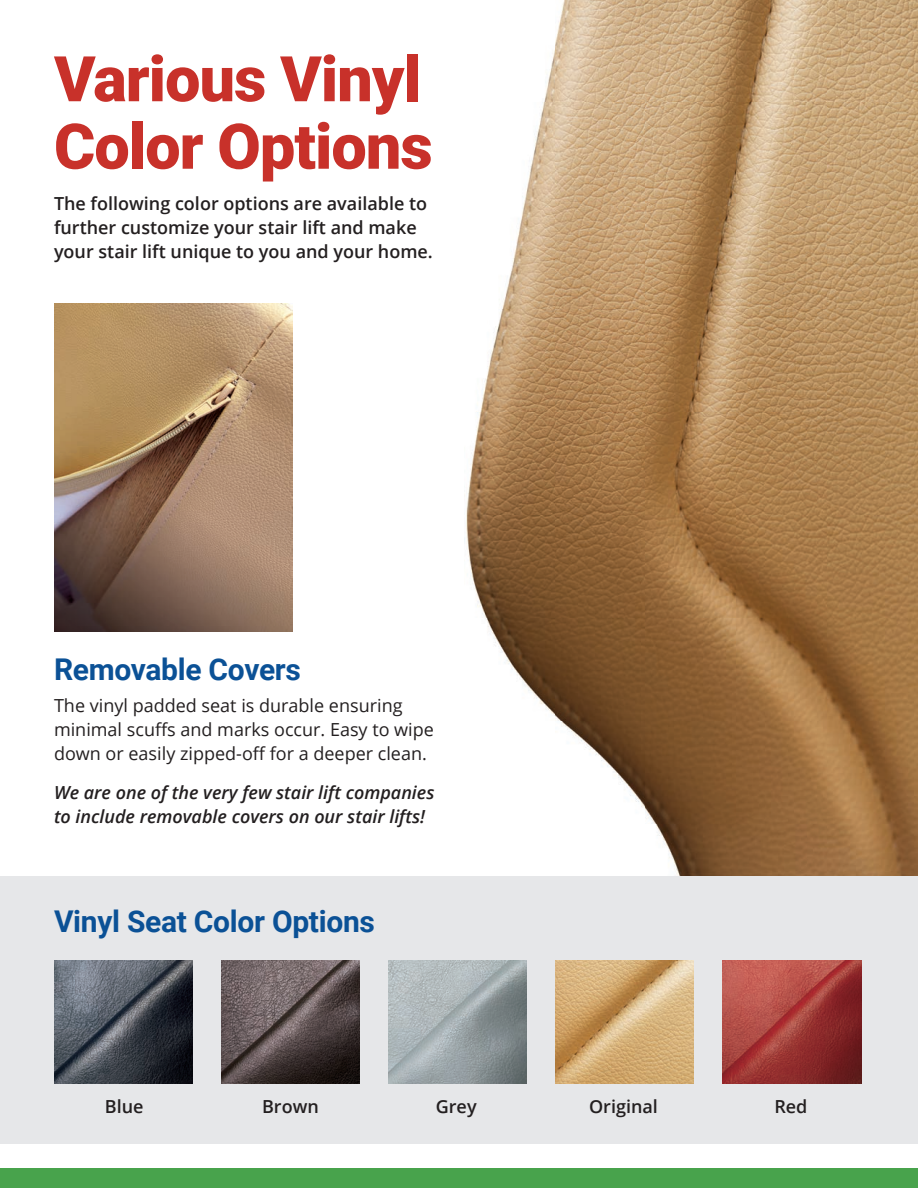
<style>
.page{position:relative;width:918px;height:1188px;background:#fff}
.page>*{position:absolute;margin:0;border:0;box-sizing:border-box;transform-origin:0 0}
.t1{font:900 63px/67.5px "Roboto";letter-spacing:-.015em;color:#c8312a}
.t2{font:700 30px "Roboto";letter-spacing:-.01em;color:#0b5196}
.t3{font:600 18px/24px "Open Sans";color:#231f20}
.t4{font:18px/24px "Open Sans";color:#231f20}
.t5{font:italic 600 18px/24px "Open Sans";color:#231f20}
</style>
<div class="page">
<div style="left:0;top:1169px;width:918px;height:19px;background:#48a34c"></div>
<img style="left:466px;top:0;width:452px;height:876px">
<div style="left:0;top:876px;width:918px;height:268px;background:#e6e7e9"></div>
<img style="left:54px;top:961px;width:138px;height:123px">
<img style="left:221px;top:961px;width:139px;height:123px">
<img style="left:388px;top:961px;width:138px;height:123px">
<img style="left:556px;top:961px;width:138px;height:123px">
<img style="left:723px;top:961px;width:138px;height:123px">
<img style="left:54px;top:303px;width:238px;height:329px">
<h1 class="t1" style="left:54px;top:43px;width:380px">Various Vinyl<br>Color Options</h1>
<p class="t3" style="left:54px;top:191px;width:380px">The following color options are available to further customize your stair lift and make your stair lift unique to you and your home.</p>
<h2 class="t2" style="left:54px;top:649px;width:249px">Removable Covers</h2>
<p class="t4" style="left:54px;top:693px;width:381px">The vinyl padded seat is durable ensuring minimal scuffs and marks occur. Easy to wipe down or easily zipped-off for a deeper clean.</p>
<p class="t5" style="left:54px;top:780px;width:382px">We are one of the very few stair lift companies to include removable covers on our stair lifts!</p>
<h2 class="t2" style="left:54px;top:900px;width:323px">Vinyl Seat Color Options</h2>
<p class="t3" style="left:105px;top:1094px;width:40px">Blue</p>
<p class="t3" style="left:262px;top:1094px;width:58px">Brown</p>
<p class="t3" style="left:436px;top:1094px;width:42px">Grey</p>
<p class="t3" style="left:589px;top:1094px;width:70px">Original</p>
<p class="t3" style="left:774px;top:1094px;width:35px">Red</p>
</div>
